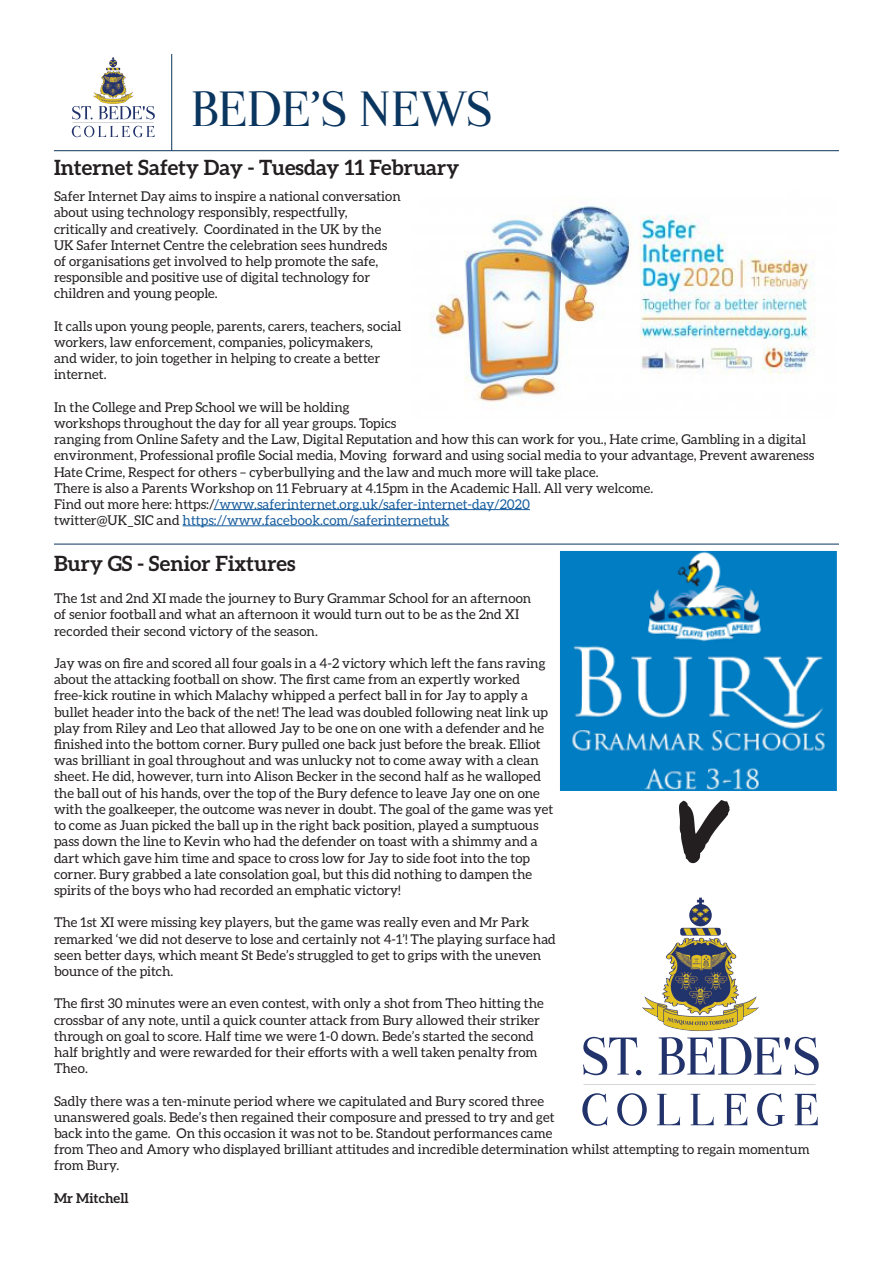
<style>
.page{position:relative;width:893px;height:1263px;background:#fff}
.page>*{position:absolute;margin:0;border:0;box-sizing:border-box;transform-origin:0 0}
.t1{font:85.5px "Permanent Marker";color:#231f20}
.t2{font:43.05px "Valentina";letter-spacing:-.005em;color:#0a355e}
.t3{font:700 21px "Aleo";color:#231f20}
.t4{font:13.5px/16.2px "Aleo";color:#231f20}
.t5{font:13.5px "Aleo";color:#175d9e}
.t6{font:700 13.5px "Aleo";color:#231f20}
.s1{color:#231f20}
</style>
<div class="page">
<hr style="left:171px;top:54px;width:1px;height:97px;background:#0a355e">
<hr style="left:54px;top:150px;width:785px;height:1px;background:#0a355e">
<svg style="left:72px;top:126px;width:83px;height:11px"></svg>
<svg style="left:72px;top:106px;width:83px;height:13px"></svg>
<img style="left:100px;top:57px;width:25px;height:41px">
<hr style="left:214px;top:509px;width:316px;height:1px;background:#175d9e">
<hr style="left:183px;top:525px;width:266px;height:1px;background:#175d9e">
<hr style="left:54px;top:544px;width:785px;height:1px;background:#0a355e">
<img style="left:430px;top:198px;width:385px;height:204px">
<img style="left:561px;top:552px;width:274px;height:237px">
<div style="left:558px;top:549px;width:280px;height:243px;border:2px solid #fff"></div>
<svg style="left:582px;top:1093px;width:236px;height:33px"></svg>
<svg style="left:583px;top:1037px;width:236px;height:38px"></svg>
<img style="left:662px;top:897px;width:71px;height:118px">
<p class="t2" style="left:191px;top:80px;width:303px">BEDE’S NEWS</p>
<p class="t3" style="left:54px;top:155px;width:407px">Internet Safety Day - Tuesday 11 February</p>
<p class="t4" style="left:54px;top:188px;width:348px">Safer Internet Day aims to inspire a national conversation about using technology responsibly, respectfully, critically and creatively. Coordinated in the UK by the UK Safer Internet Centre the celebration sees hundreds of organisations get involved to help promote the safe, responsible and positive use of digital technology for children and young people.</p>
<p class="t4" style="left:54px;top:318px;width:349px">It calls upon young people, parents, carers, teachers, social workers, law enforcement, companies, policymakers,<br>and wider, to join together in helping to create a better internet.</p>
<p class="t4" style="left:54px;top:399px;width:762px">In the College and Prep School we will be holding<br>workshops throughout the day for all year groups. Topics<br>ranging from Online Safety and the Law, Digital Reputation and how this can work for you., Hate crime, Gambling in a digital environment, Professional profile Social media, Moving forward and using social media to your advantage, Prevent awareness Hate Crime, Respect for others – cyberbullying and the law and much more will take place.</p>
<p class="t4" style="left:54px;top:480px;width:601px">There is also a Parents Workshop on 11 February at 4.15pm in the Academic Hall. All very welcome.</p>
<p class="t5" style="left:54px;top:497px;width:477px"><span class="s1">Find out more here: https:/</span>/www.saferinternet.org.uk/safer-internet-day/2020</p>
<p class="t5" style="left:54px;top:513px;width:397px"><span class="s1">twitter@UK_SIC and</span> https://www.facebook.com/saferinternetuk</p>
<p class="t3" style="left:54px;top:551px;width:243px">Bury GS - Senior Fixtures</p>
<p class="t4" style="left:54px;top:590px;width:479px">The 1st and 2nd XI made the journey to Bury Grammar School for an afternoon of senior football and what an afternoon it would turn out to be as the 2nd XI recorded their second victory of the season.</p>
<p class="t4" style="left:54px;top:655px;width:501px">Jay was on fire and scored all four goals in a 4-2 victory which left the fans raving about the attacking football on show. The first came from an expertly worked free-kick routine in which Malachy whipped a perfect ball in for Jay to apply a bullet header into the back of the net! The lead was doubled following neat link up play from Riley and Leo that allowed Jay to be one on one with a defender and he finished into the bottom corner. Bury pulled one back just before the break. Elliot was brilliant in goal throughout and was unlucky not to come away with a clean sheet. He did, however, turn into Alison Becker in the second half as he walloped the ball out of his hands, over the top of the Bury defence to leave Jay one on one with the goalkeeper, the outcome was never in doubt. The goal of the game was yet to come as Juan picked the ball up in the right back position, played a sumptuous pass down the line to Kevin who had the defender on toast with a shimmy and a dart which gave him time and space to cross low for Jay to side foot into the top corner. Bury grabbed a late consolation goal, but this did nothing to dampen the spirits of the boys who had recorded an emphatic victory!</p>
<p class="t4" style="left:54px;top:914px;width:503px">The 1st XI were missing key players, but the game was really even and Mr Park remarked ‘we did not deserve to lose and certainly not 4-1’! The playing surface had seen better days, which meant St Bede’s struggled to get to grips with the uneven bounce of the pitch.</p>
<p class="t4" style="left:54px;top:995px;width:491px">The first 30 minutes were an even contest, with only a shot from Theo hitting the crossbar of any note, until a quick counter attack from Bury allowed their striker through on goal to score. Half time we were 1-0 down. Bede’s started the second half brightly and were rewarded for their efforts with a well taken penalty from Theo.</p>
<p class="t4" style="left:54px;top:1092px;width:757px">Sadly there was a ten-minute period where we capitulated and Bury scored three<br>unanswered goals. Bede’s then regained their composure and pressed to try and get<br>back into the game. On this occasion it was not to be. Standout performances came<br>from Theo and Amory who displayed brilliant attitudes and incredible determination whilst attempting to regain momentum from Bury.</p>
<p class="t6" style="left:54px;top:1190px;width:76px">Mr Mitchell</p>
<p class="t1" style="left:673px;top:767px;width:51px">V</p>
</div>
